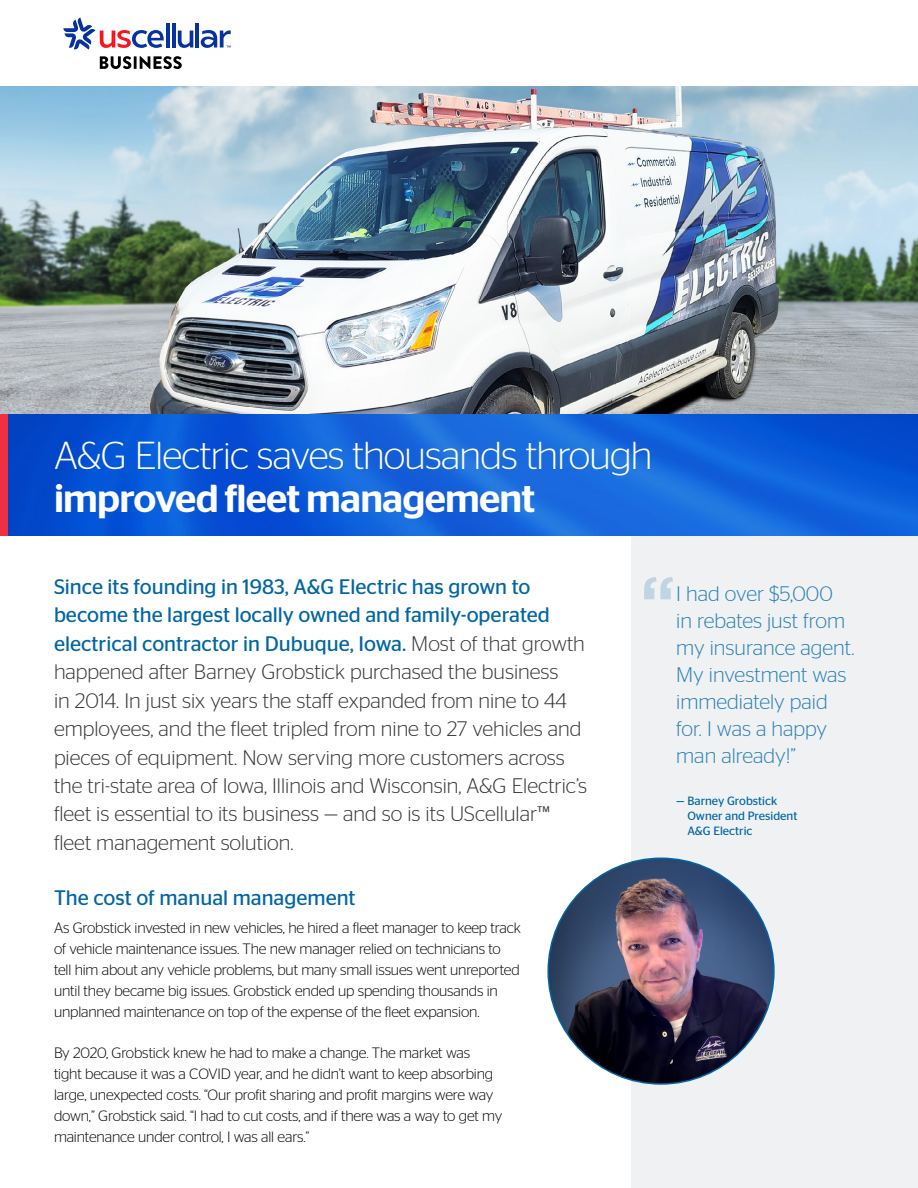
<style>
.page{position:relative;width:918px;height:1188px;background:#fff}
.page>*{position:absolute;margin:0;border:0;box-sizing:border-box;transform-origin:0 0}
.t1{font:300 39px "Stag Sans";letter-spacing:-.02em;color:#fff}
.t2{font:500 39px "Stag Sans";letter-spacing:-.02em;color:#fff}
.t3{font:300 21px/28.5px "Stag Sans";color:#333}
.t4{font:300 21px/27px "Stag Sans";color:#297eb3}
.t5{font:21px "Stag Sans";color:#0065a4}
.t6{font:300 15px/21px "Stag Sans";letter-spacing:-.01em;color:#000}
.t7{font:12px/15px "Stag Sans";color:#0065a4}
.s1{font-weight:400;color:#0065a4}
</style>
<div class="page">
<hr style="left:166px;top:23px;width:3px;height:25px;background:#0731a1">
<hr style="left:172px;top:23px;width:4px;height:25px;background:#0731a1">
<hr style="left:195px;top:23px;width:4px;height:25px;background:#0731a1">
<svg style="left:178px;top:31px;width:15px;height:17px"></svg>
<svg style="left:63px;top:17px;width:101px;height:33px"></svg>
<svg style="left:201px;top:30px;width:30px;height:18px"></svg>
<svg style="left:100px;top:56px;width:82px;height:13px"></svg>
<img style="left:0;top:86px;width:918px;height:328px">
<div style="left:631px;top:534px;width:287px;height:654px;background:#eff1f3"></div>
<img style="left:548px;top:858px;width:226px;height:226px;border-radius:113px">
<svg style="left:644px;top:577px;width:29px;height:22px"></svg>
<img style="left:7px;top:414px;width:911px;height:122px">
<div style="left:0;top:414px;width:7px;height:122px;background:#ee3040"></div>
<h1 class="t1" style="left:54px;top:434px;width:600px">A&amp;G Electric saves thousands through</h1>
<h1 class="t2" style="left:54px;top:476px;width:483px">improved fleet management</h1>
<p class="t3" style="left:54px;top:572px;width:535px"><span class="s1">Since its founding in 1983, A&amp;G Electric has grown to become the largest locally owned and family-operated electrical contractor in Dubuque, Iowa.</span> Most of that growth happened after Barney Grobstick purchased the business<br>in 2014. In just six years the staff expanded from nine to 44 employees, and the fleet tripled from nine to 27 vehicles and pieces of equipment. Now serving more customers across the tri-state area of Iowa, Illinois and Wisconsin, A&amp;G Electric’s fleet is essential to its business — and so is its UScellular™ fleet management solution.</p>
<h2 class="t5" style="left:54px;top:886px;width:303px">The cost of manual management</h2>
<p class="t6" style="left:54px;top:917px;width:469px">As Grobstick invested in new vehicles, he hired a fleet manager to keep track of vehicle maintenance issues. The new manager relied on technicians to tell him about any vehicle problems, but many small issues went unreported until they became big issues. Grobstick ended up spending thousands in unplanned maintenance on top of the expense of the fleet expansion.</p>
<p class="t6" style="left:54px;top:1042px;width:450px">By 2020, Grobstick knew he had to make a change. The market was<br>tight because it was a COVID year, and he didn’t want to keep absorbing large, unexpected costs. “Our profit sharing and profit margins were way down,” Grobstick said. “I had to cut costs, and if there was a way to get my maintenance under control, I was all ears.”</p>
<h2 class="t4" style="left:676px;top:580px;width:180px">I had over $5,000<br>in rebates just from my insurance agent.<br>My investment was immediately paid for. I was a happy man already!”</h2>
<p class="t7" style="left:687px;top:793px;width:111px;text-indent:-11px">— Barney Grobstick<br>Owner and President<br>A&amp;G Electric</p>
</div>
